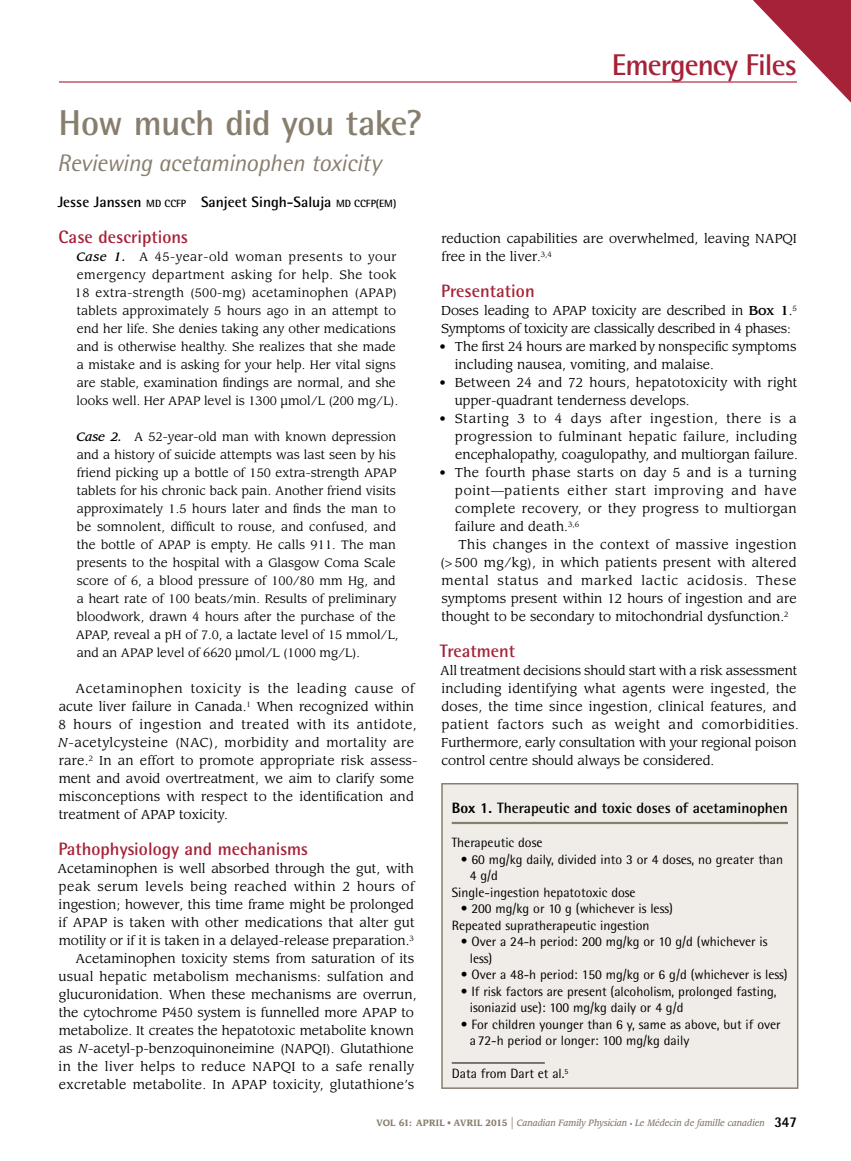
<style>
.page{position:relative;width:851px;height:1161px;background:#fff}
.page>*{position:absolute;margin:0;border:0;box-sizing:border-box;transform-origin:0 0}
.t1{font:700 36px "Rotis Semi Sans Std";letter-spacing:-.015em;color:#887e6e}
.t2{font:700 30px "Rotis Semi Sans Std";letter-spacing:-.03em;color:#a52238}
.t3{font:italic 24px "Rotis Semi Sans Std";letter-spacing:-.015em;color:#887e6e}
.t4{font:700 18px "Rotis Semi Sans Std";color:#a52238}
.t5{font:700 15px "Rotis Semi Sans Std";color:#000}
.t6{font:13.5px/16.5px "Rotis Semi Sans Std";color:#000}
.t7{font:12.75px/18px "Leawood Std";letter-spacing:.005em;color:#000}
.t8{font:12.75px "Leawood Std";letter-spacing:.03em;color:#000}
.t9{font:12.75px/18px "Leawood Std";letter-spacing:-.025em;color:#000}
.t10{font:12.75px "Leawood Std";letter-spacing:.055em;color:#000}
.t11{font:12.75px "Leawood Std";letter-spacing:.06em;color:#000}
.t12{font:12px/18px "Leawood Std";color:#000}
.t13{font:italic 500 9px "Leawood Std";color:#887e6e;scale:.9 1}
.s1{font-size:10.5px}
.s2{font-weight:500;font-style:italic}
.s3{font-style:italic}
.s4{font-weight:500}
.s5{font-weight:800}
.s6{font-weight:700;font-style:normal}
.s7{font-weight:400;font-style:normal}
.s8{font-weight:400;font-style:normal;font-size:15px}
.s9{font-style:normal;font-size:6px}
.s10{font-family:"Rotis Semi Sans Std";font-weight:800;font-style:normal;font-size:15px;color:#000}
</style>
<div class="page">
<hr style="left:59px;top:81px;width:737px;height:2px;background:#a52238">
<svg style="left:733px;top:0;width:117px;height:102px"></svg>
<div style="left:442px;top:784px;width:355px;height:304px;background:#f0ede9"></div>
<hr style="left:452px;top:822px;width:336px;height:2px;background:#887e6e">
<hr style="left:452px;top:1063px;width:92px;height:1px;background:#000">
<div style="left:441px;top:783px;width:357px;height:306px;border:2px solid #887e6e"></div>
<h1 class="t1" style="left:59px;top:101px;width:365px">How much did you take?</h1>
<h3 class="t3" style="left:57px;top:148px;width:325px">Reviewing acetaminophen toxicity</h3>
<p class="t5" style="left:58px;top:193px;width:340px">Jesse Janssen <span class="s1">MD CCFP</span> Sanjeet Singh-Saluja <span class="s1">MD CCFP(EM)</span></p>
<h3 class="t4" style="left:59px;top:226px;width:131px">Case descriptions</h3>
<p class="t12" style="left:75px;top:248px;width:325px"><span class="s2">Case 1.</span> A 45-year-old woman presents to your emergency department asking for help. She took 18 extra-strength (500-mg) acetaminophen (APAP) tablets approximately 5 hours ago in an attempt to end her life. She denies taking any other medications and is otherwise healthy. She realizes that she made a mistake and is asking for your help. Her vital signs are stable, examination findings are normal, and she looks well. Her APAP level is 1300 µmol/L (200 mg/L).</p>
<p class="t12" style="left:76px;top:428px;width:324px"><span class="s2">Case 2.</span> A 52-year-old man with known depression and a history of suicide attempts was last seen by his friend picking up a bottle of 150 extra-strength APAP tablets for his chronic back pain. Another friend visits approximately 1.5 hours later and finds the man to be somnolent, difficult to rouse, and confused, and the bottle of APAP is empty. He calls 911. The man presents to the hospital with a Glasgow Coma Scale score of 6, a blood pressure of 100/80 mm Hg, and a heart rate of 100 beats/min. Results of preliminary bloodwork, drawn 4 hours after the purchase of the APAP, reveal a pH of 7.0, a lactate level of 15 mmol/L, and an APAP level of 6620 µmol/L (1000 mg/L).</p>
<p class="t7" style="left:58px;top:680px;width:361px;text-indent:17px">Acetaminophen toxicity is the leading cause of acute liver failure in Canada.<sup>1</sup> When recognized within 8 hours of ingestion and treated with its antidote, <span class="s3">N</span>-acetylcysteine (NAC), morbidity and mortality are rare.<sup>2</sup> In an effort to promote appropriate risk assess&shy;ment and avoid overtreatment, we aim to clarify some misconceptions with respect to the identification and treatment of APAP toxicity.</p>
<h3 class="t4" style="left:59px;top:838px;width:251px">Pathophysiology and mechanisms</h3>
<p class="t7" style="left:57px;top:860px;width:360px;text-align:right">Acetaminophen is well absorbed through the gut, with peak serum levels being reached within 2 hours of ingestion; however, this time frame might be prolonged if APAP is taken with other medications that alter gut motility or if it is taken in a delayed-release preparation.<sup>3<br></sup>Acetaminophen toxicity stems from saturation of its usual hepatic metabolism mechanisms: sulfation and glucuronidation. When these mechanisms are overrun, the cytochrome P450 system is funnelled more APAP to metabolize. It creates the hepatotoxic metabolite known as <span class="s3">N</span>-acetyl-p-benzoquinoneimine (NAPQI). Glutathione in the liver helps to reduce NAPQI to a safe renally excretable metabolite. In APAP toxicity, glutathione’s</p>
<h2 class="t2" style="left:611px;top:47px;width:187px">Emergency Files</h2>
<p class="t7" style="left:441px;top:230px;width:357px">reduction capabilities are overwhelmed, leaving NAPQI free in the liver.<sup>3,4</sup></p>
<h3 class="t4" style="left:441px;top:280px;width:95px">Presentation</h3>
<p class="t9" style="left:441px;top:302px;width:357px">Doses leading to APAP toxicity are described in <span class="s4">Box 1</span>.<sup>5<br></sup>Symptoms of toxicity are classically described in 4 phases:</p>
<p class="t7" style="left:455px;top:338px;width:343px;text-indent:-15px">• The first 24 hours are marked by nonspecific symptoms including nausea, vomiting, and malaise.</p>
<p class="t7" style="left:455px;top:374px;width:344px;text-indent:-15px">• Between 24 and 72 hours, hepatotoxicity with right upper-quadrant tenderness develops.</p>
<p class="t7" style="left:455px;top:410px;width:344px;text-align:justify;text-indent:-16px">• Starting 3 to 4 days after ingestion, there is a progression to fulminant hepatic failure, including encephalopathy, coagulopathy, and multiorgan failure.</p>
<p class="t8" style="left:439px;top:465px;width:358px">• The fourth phase starts on day 5 and is a turning</p>
<p class="t10" style="left:455px;top:483px;width:343px">point—patients either start improving and have</p>
<p class="t8" style="left:455px;top:501px;width:343px">complete recovery, or they progress to multiorgan</p>
<p class="t7" style="left:455px;top:518px;width:126px">failure and death.<sup>3,6</sup></p>
<p class="t8" style="left:458px;top:537px;width:339px">This changes in the context of massive ingestion</p>
<p class="t7" style="left:440px;top:554px;width:358px">(&gt; 500 mg/kg), in which patients present with altered</p>
<p class="t11" style="left:441px;top:573px;width:356px">mental status and marked lactic acidosis. These</p>
<p class="t7" style="left:441px;top:590px;width:356px">symptoms present within 12 hours of ingestion and are</p>
<p class="t7" style="left:441px;top:608px;width:348px">thought to be secondary to mitochondrial dysfunction.<sup>2</sup></p>
<h3 class="t4" style="left:440px;top:640px;width:77px">Treatment</h3>
<p class="t7" style="left:440px;top:662px;width:360px">All treatment decisions should start with a risk assessment including identifying what agents were ingested, the doses, the time since ingestion, clinical features, and patient factors such as weight and comorbidities.<br>Furthermore, early consultation with your regional poison control centre should always be considered.</p>
<p class="t5" style="left:452px;top:799px;width:338px"><span class="s5">Box 1.</span> Therapeutic and toxic doses of acetaminophen</p>
<p class="t6" style="left:452px;top:834px;width:92px">Therapeutic dose</p>
<p class="t6" style="left:461px;top:851px;width:324px">• 60 mg/kg daily, divided into 3 or 4 doses, no greater than</p>
<p class="t6" style="left:470px;top:867px;width:30px">4 g/d</p>
<p class="t6" style="left:452px;top:884px;width:185px">Single-ingestion hepatotoxic dose</p>
<p class="t6" style="left:452px;top:900px;width:223px;text-indent:9px">• 200 mg/kg or 10 g (whichever is less)<br>Repeated supratherapeutic ingestion</p>
<p class="t6" style="left:470px;top:933px;width:299px;text-indent:-9px">• Over a 24-h period: 200 mg/kg or 10 g/d (whichever is less)</p>
<p class="t6" style="left:461px;top:966px;width:328px">• Over a 48-h period: 150 mg/kg or 6 g/d (whichever is less)</p>
<p class="t6" style="left:470px;top:983px;width:308px;text-indent:-9px">• If risk factors are present (alcoholism, prolonged fasting, isoniazid use): 100 mg/kg daily or 4 g/d</p>
<p class="t6" style="left:470px;top:1016px;width:312px;text-indent:-9px">• For children younger than 6 y, same as above, but if over a72-h period or longer: 100 mg/kg daily</p>
<p class="t6" style="left:452px;top:1065px;width:118px">Data from Dart et al.<sup>5</sup></p>
<p class="t13" style="left:376px;top:1118px;width:468px"><span class="s6">VOL 61: APRIL</span> <span class="s7">•</span> <span class="s6">AVRIL 2015</span> <span class="s8">|</span> Canadian Family Physician <span class="s9">•</span> Le Médecin de famille canadien <span class="s10">347</span></p>
</div>
